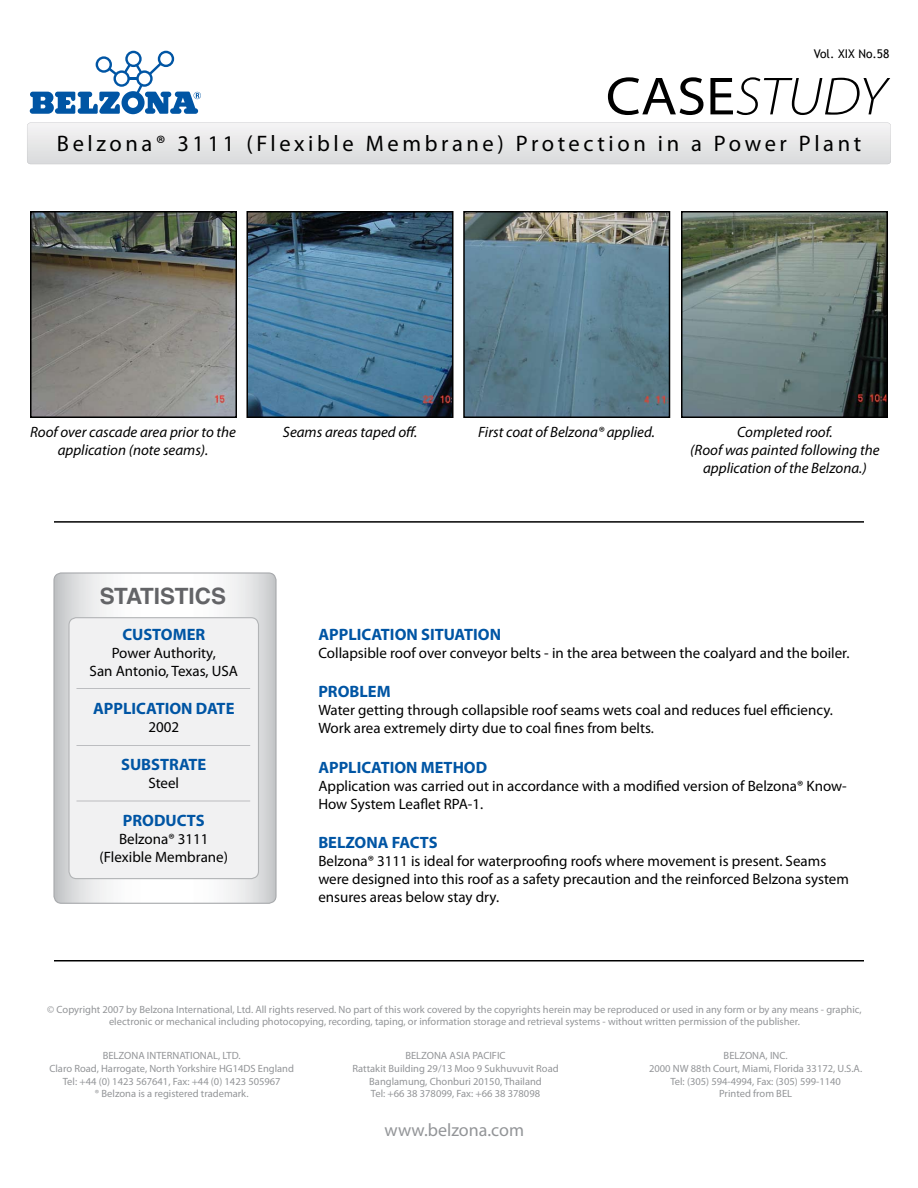
<style>
.page{position:relative;width:918px;height:1188px;background:#fff}
.page>*{position:absolute;margin:0;border:0;box-sizing:border-box;transform-origin:0 0}
.t1{font:italic 300 semi-expanded 54px "Myriad Pro";color:#000}
.t2{font:22.5px "Myriad Pro";letter-spacing:.16em;color:#000}
.t3{font:700 22.5px "Helvetica LT Std";color:#636467}
.t4{font:18px "Myriad Pro";color:#939598}
.t5{font:700 16.5px "Myriad Pro";color:#0055a4}
.t6{font:15px/18px "Myriad Pro";color:#000}
.t7{font:italic 15px/18px "Myriad Pro";color:#000;text-align:center}
.t8{font:12px "Trebuchet MS";color:#000}
.t9{font:10.5px/12.6px "Myriad Pro";color:#939598;text-align:center}
.s1{font-weight:400;font-style:normal}
</style>
<div class="page">
<svg style="left:55px;top:574px;width:220px;height:328px"></svg>
<div style="left:53px;top:572px;width:224px;height:332px;border:1px solid #a7a9ac;border-radius:8px"></div>
<div style="left:69px;top:618px;width:189px;height:261px;background:#f1f1f2;border-radius:8px"></div>
<div style="left:68px;top:617px;width:191px;height:262px;border:1px solid #b2b4b6;border-radius:8px"></div>
<hr style="left:76px;top:688px;width:174px;height:1px;background:#bcbdc0">
<hr style="left:76px;top:745px;width:174px;height:1px;background:#bcbdc0">
<hr style="left:76px;top:801px;width:174px;height:1px;background:#bcbdc0">
<svg style="left:27px;top:123px;width:864px;height:41px"></svg>
<img style="left:33px;top:214px;width:201px;height:201px">
<div style="left:30px;top:211px;width:207px;height:207px;border:2px solid #000"></div>
<img style="left:249px;top:214px;width:201px;height:201px">
<div style="left:246px;top:211px;width:207px;height:207px;border:2px solid #000"></div>
<img style="left:466px;top:214px;width:201px;height:201px">
<div style="left:463px;top:211px;width:207px;height:207px;border:2px solid #000"></div>
<img style="left:684px;top:214px;width:201px;height:201px">
<div style="left:681px;top:211px;width:207px;height:207px;border:2px solid #000"></div>
<svg style="left:30px;top:51px;width:171px;height:63px"></svg>
<hr style="left:54px;top:521px;width:810px;height:2px;background:#000">
<hr style="left:54px;top:960px;width:810px;height:2px;background:#000">
<p class="t8" style="left:814px;top:47px;width:77px">Vol. XIX No.58</p>
<h1 class="t1" style="left:606px;top:68px;width:282px"><span class="s1">CASE</span>STUDY</h1>
<h2 class="t2" style="left:57px;top:130px;width:806px">Belzona® 3111 (Flexible Membrane) Protection in a Power Plant</h2>
<h3 class="t7" style="left:30px;top:423px;width:208px">Roof over cascade area prior to the application (note seams).</h3>
<h2 class="t3" style="left:100px;top:582px;width:128px">STATISTICS</h2>
<h3 class="t5" style="left:122px;top:624px;width:84px">CUSTOMER</h3>
<h3 class="t6" style="left:90px;top:644px;width:150px;text-align:center">Power Authority,<br>San Antonio, Texas, USA</h3>
<h3 class="t5" style="left:93px;top:698px;width:143px">APPLICATION DATE</h3>
<h3 class="t6" style="left:148px;top:718px;width:32px">2002</h3>
<h3 class="t5" style="left:121px;top:754px;width:87px">SUBSTRATE</h3>
<h3 class="t6" style="left:148px;top:774px;width:32px">Steel</h3>
<h3 class="t5" style="left:123px;top:809px;width:83px">PRODUCTS</h3>
<h3 class="t6" style="left:100px;top:829px;width:130px;text-align:center">Belzona® 3111 (Flexible Membrane)</h3>
<h3 class="t7" style="left:283px;top:423px;width:136px">Seams areas taped off.</h3>
<h3 class="t7" style="left:478px;top:423px;width:178px">First coat of Belzona® applied.</h3>
<h3 class="t7" style="left:690px;top:423px;width:191px">Completed roof.<br>(Roof was painted following the application of the Belzona.)</h3>
<h3 class="t5" style="left:318px;top:623px;width:184px">APPLICATION SITUATION</h3>
<h3 class="t6" style="left:318px;top:643px;width:533px">Collapsible roof over conveyor belts - in the area between the coalyard and the boiler.</h3>
<h3 class="t5" style="left:318px;top:681px;width:74px">PROBLEM</h3>
<h3 class="t6" style="left:318px;top:701px;width:516px">Water getting through collapsible roof seams wets coal and reduces fuel efficiency.<br>Work area extremely dirty due to coal fines from belts.</h3>
<h3 class="t5" style="left:318px;top:756px;width:170px">APPLICATION METHOD</h3>
<h3 class="t6" style="left:318px;top:776px;width:530px">Application was carried out in accordance with a modified version of Belzona® Know-<br>How System Leaflet RPA-1.</h3>
<h3 class="t5" style="left:318px;top:832px;width:121px">BELZONA FACTS</h3>
<h3 class="t6" style="left:318px;top:852px;width:532px">Belzona® 3111 is ideal for waterproofing roofs where movement is present. Seams were designed into this roof as a safety precaution and the reinforced Belzona system ensures areas below stay dry.</h3>
<p class="t9" style="left:47px;top:1003px;width:816px">© Copyright 2007 by Belzona International, Ltd. All rights reserved. No part of this work covered by the copyrights herein may be reproduced or used in any form or by any means - graphic, electronic or mechanical including photocopying, recording, taping, or information storage and retrieval systems - without written permission of the publisher.</p>
<p class="t9" style="left:49px;top:1049px;width:246px">BELZONA INTERNATIONAL, LTD.<br>Claro Road, Harrogate, North Yorkshire HG14DS England Tel: +44 (0) 1423 567641, Fax: +44 (0) 1423 505967<br>® Belzona is a registered trademark.</p>
<p class="t9" style="left:352px;top:1049px;width:208px">BELZONA ASIA PACIFIC<br>Rattakit Building 29/13 Moo 9 Sukhuvuvit Road Banglamung, Chonburi 20150, Thailand<br>Tel: +66 38 378099, Fax: +66 38 378098</p>
<h3 class="t4" style="left:385px;top:1119px;width:141px">www.belzona.com</h3>
<p class="t9" style="left:649px;top:1049px;width:215px">BELZONA, INC.<br>2000 NW 88th Court, Miami, Florida 33172, U.S.A.<br>Tel: (305) 594-4994, Fax: (305) 599-1140<br>Printed from BEL</p>
</div>
